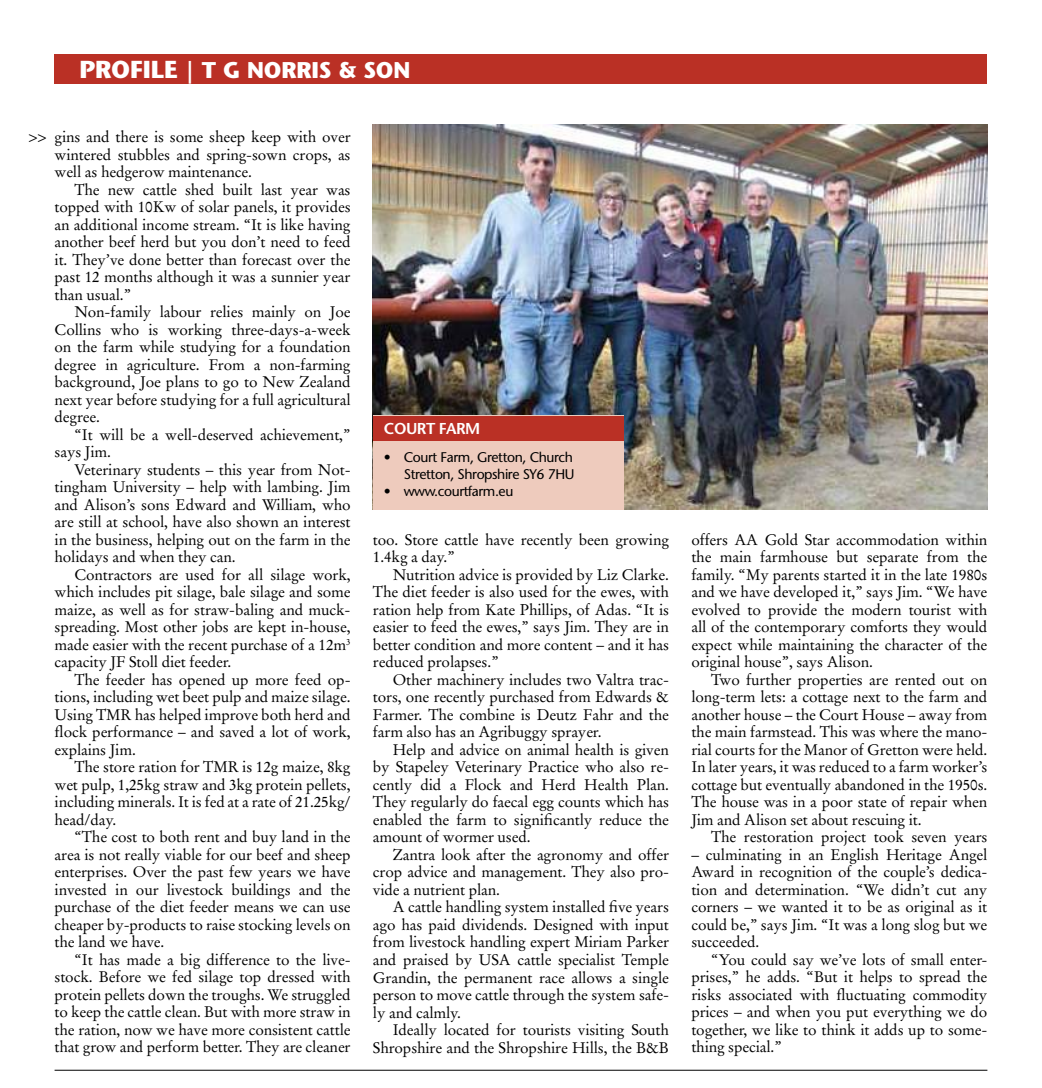
<style>
.page{position:relative;width:1042px;height:1088px;background:#fff}
.page>*{position:absolute;margin:0;border:0;box-sizing:border-box;transform-origin:0 0}
.t1{font:700 22.75px "Stone Sans LT";color:#fff}
.t2{font:600 15.75px "Stone Sans LT";letter-spacing:-.03em;color:#fff}
.t3{font:15.4px/17.5px "Stempel Garamond";letter-spacing:-.01em;color:#000;text-align:justify}
.t4{font:14px/16.8px "Stone Sans LT";letter-spacing:-.03em;color:#000;text-align:right}
.s1{font-size:24.5px}
</style>
<div class="page">
<img style="left:373px;top:125px;width:614px;height:385px">
<hr style="left:55px;top:1069px;width:932px;height:1px;background:#000">
<div style="left:55px;top:55px;width:932px;height:29px;background:#ba3025"></div>
<div style="left:373px;top:416px;width:250px;height:94px;background:#eecbbd"></div>
<div style="left:373px;top:416px;width:251px;height:24px;background:#ba3025"></div>
<h1 class="t1" style="left:79px;top:56px;width:199px"><span class="s1">PROFILE</span> | T G NORRI</h1>
<h1 class="t1" style="left:319px;top:56px;width:61px">S &amp; SON</h1>
<p class="t3" style="left:29px;top:128px;width:20px">&gt;&gt;</p>
<p class="t3" style="left:55px;top:128px;width:297px">gins and there is some sheep keep with over wintered stubbles and spring-sown crops, as well as hedgerow maintenance.</p>
<p class="t3" style="left:55px;top:181px;width:298px;text-indent:20px">The new cattle shed built last year was topped with 10Kw of solar panels, it provides an additional income stream. “It is like having another beef herd but you don’t need to feed it. They’ve done better than forecast over the past 12 months although it was a sunnier year than usual.”</p>
<p class="t3" style="left:55px;top:303px;width:298px;text-indent:20px">Non-family labour relies mainly on Joe Collins who is working three-days-a-week on the farm while studying for a foundation degree in agriculture. From a non-farming background, Joe plans to go to New Zealand next year before studying for a full agricultural degree.</p>
<p class="t3" style="left:55px;top:426px;width:297px;text-indent:20px">“It will be a well-deserved achievement,” says Jim.</p>
<p class="t3" style="left:55px;top:461px;width:298px;text-indent:20px">Veterinary students – this year from Not&shy;tingham University – help with lambing. Jim and Alison’s sons Edward and William, who are still at school, have also shown an interest in the business, helping out on the farm in the holidays and when they can.</p>
<p class="t3" style="left:55px;top:566px;width:297px;text-indent:20px">Contractors are used for all silage work, which includes pit silage, bale silage and some maize, as well as for straw-baling and muck&shy;spreading. Most other jobs are kept in-house, made easier with the recent purchase of a 12m<sup>3 </sup>capacity JF Stoll diet feeder.</p>
<p class="t3" style="left:55px;top:671px;width:297px;text-indent:20px">The feeder has opened up more feed op&shy;tions, including wet beet pulp and maize silage.<br>Using TMR has helped improve both herd and flock performance – and saved a lot of work, explains Jim.</p>
<p class="t3" style="left:55px;top:758px;width:297px;text-indent:20px">The store ration for TMR is 12g maize, 8kg wet pulp, 1,25kg straw and 3kg protein pellets, including minerals. It is fed at a rate of 21.25kg/ head/day.</p>
<p class="t3" style="left:55px;top:828px;width:298px;text-indent:20px">“The cost to both rent and buy land in the area is not really viable for our beef and sheep enterprises. Over the past few years we have invested in our livestock buildings and the purchase of the diet feeder means we can use cheaper by-products to raise stocking levels on the land we have.</p>
<p class="t3" style="left:55px;top:951px;width:298px;text-indent:20px">“It has made a big difference to the live&shy;stock. Before we fed silage top dressed with protein pellets down the troughs. We struggled to keep the cattle clean. But with more straw in the ration, now we have more consistent cattle that grow and perform better. They are cleaner</p>
<p class="t2" style="left:384px;top:419px;width:98px">COURT FARM</p>
<p class="t4" style="left:384px;top:449px;width:192px">• Court Farm, Gretton, Church<br>Stretton, Shropshire SY6 7HU</p>
<p class="t4" style="left:384px;top:483px;width:131px">• www.courtfarm.eu</p>
<p class="t3" style="left:373px;top:531px;width:297px">too. Store cattle have recently been growing<br>1.4kg a day.”</p>
<p class="t3" style="left:373px;top:566px;width:298px;text-indent:20px">Nutrition advice is provided by Liz Clarke.<br>The diet feeder is also used for the ewes, with ration help from Kate Phillips, of Adas. “It is easier to feed the ewes,” says Jim. They are in better condition and more content – and it has reduced prolapses.”</p>
<p class="t3" style="left:373px;top:671px;width:297px;text-indent:20px">Other machinery includes two Valtra trac&shy;tors, one recently purchased from Edwards &amp; Farmer. The combine is Deutz Fahr and the farm also has an Agribuggy sprayer.</p>
<p class="t3" style="left:373px;top:741px;width:297px;text-indent:20px">Help and advice on animal health is given by Stapeley Veterinary Practice who also re&shy;cently did a Flock and Herd Health Plan.<br>They regularly do faecal egg counts which has enabled the farm to significantly reduce the amount of wormer used.</p>
<p class="t3" style="left:373px;top:846px;width:298px;text-indent:20px">Zantra look after the agronomy and offer crop advice and management. They also pro&shy;vide a nutrient plan.</p>
<p class="t3" style="left:373px;top:898px;width:298px;text-indent:20px">A cattle handling system installed five years ago has paid dividends. Designed with input from livestock handling expert Miriam Parker and praised by USA cattle specialist Temple Grandin, the permanent race allows a single person to move cattle through the system safe&shy;ly and calmly.</p>
<p class="t3" style="left:373px;top:1021px;width:297px;text-align:right">Ideally located for tourists visiting South<br>Shropshire and the Shropshire Hills, the B&amp;B</p>
<p class="t3" style="left:691px;top:531px;width:298px">offers AA Gold Star accommodation within the main farmhouse but separate from the family. “My parents started it in the late 1980s and we have developed it,” says Jim. “We have evolved to provide the modern tourist with all of the contemporary comforts they would expect while maintaining the character of the original house”, says Alison.</p>
<p class="t3" style="left:691px;top:671px;width:298px;text-indent:20px">Two further properties are rented out on long-term lets: a cottage next to the farm and another house – the Court House – away from the main farmstead. This was where the mano&shy;rial courts for the Manor of Gretton were held.<br>In later years, it was reduced to a farm worker’s cottage but eventually abandoned in the 1950s.<br>The house was in a poor state of repair when Jim and Alison set about rescuing it.</p>
<p class="t3" style="left:711px;top:828px;width:278px">The restoration project took seven years</p>
<p class="t3" style="left:691px;top:846px;width:298px">– culminating in an English Heritage Angel Award in recognition of the couple’s dedica&shy;tion and determination. “We didn’t cut any corners – we wanted it to be as original as it could be,” says Jim. “It was a long slog but we succeeded.</p>
<p class="t3" style="left:691px;top:951px;width:298px;text-indent:20px">“You could say we’ve lots of small enter&shy;prises,” he adds. “But it helps to spread the risks associated with fluctuating commodity prices – and when you put everything we do together, we like to think it adds up to some&shy;thing special.”</p>
</div>
